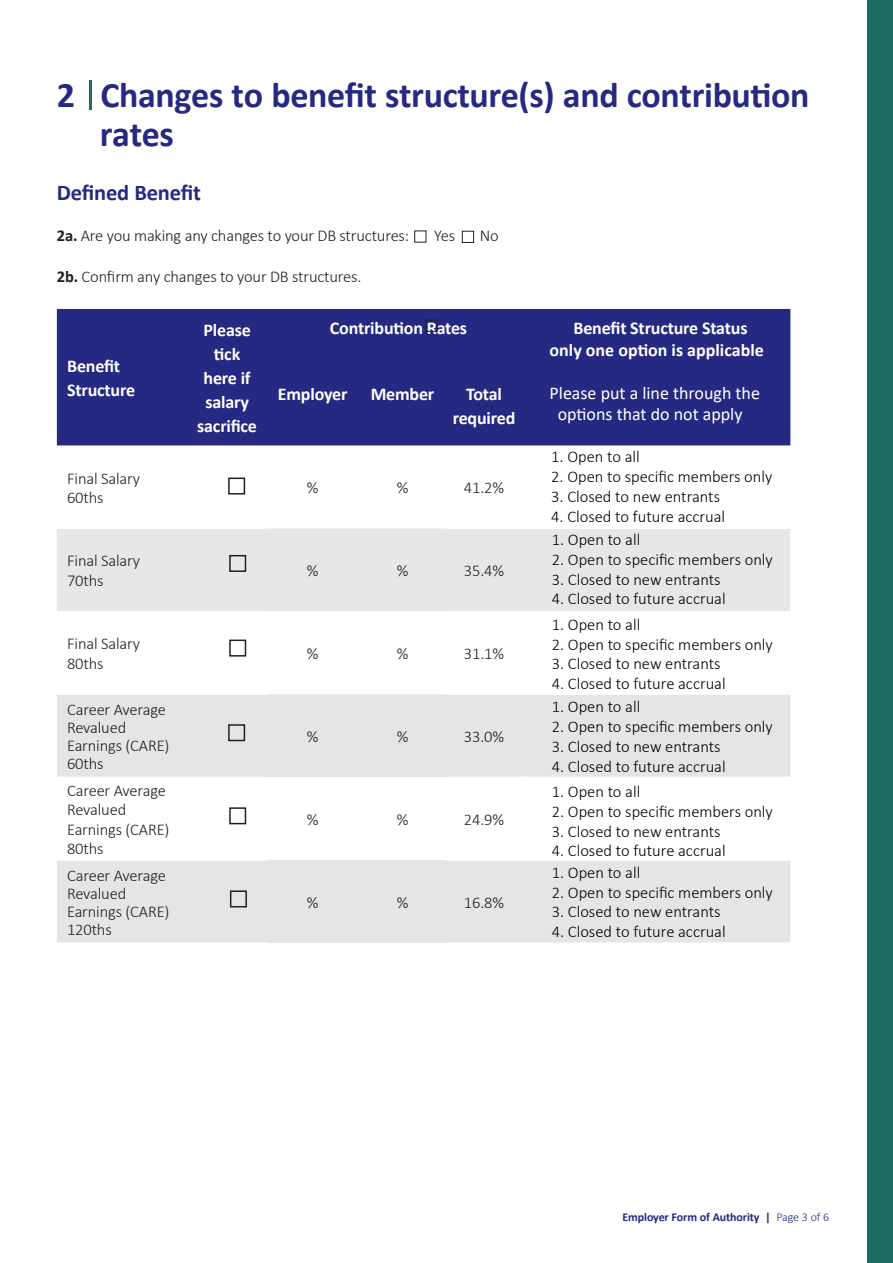
<style>
.page{position:relative;width:893px;height:1263px;background:#fff}
.page>*{position:absolute;margin:0;border:0;box-sizing:border-box;transform-origin:0 0}
.Intro_text{font:700 36px/39px "Calibri";letter-spacing:-.01em;color:#252982}
.Intro_text-2{font:700 22.5px "Calibri";letter-spacing:-.01em;color:#252982}
.t1{font:700 18px/24px "Calibri";letter-spacing:-.01em;color:#fff;text-align:center}
.t2{font:18px "Calibri";color:#fff}
.t3{font:300 16.5px "Calibri";color:#000001}
.t4{font:300 16.5px/18px "Calibri";letter-spacing:-.01em;color:#231f20}
.t5{font:700 12px "Calibri";letter-spacing:-.01em;color:#252982}
.s1{font-weight:700}
.s2{font-weight:300}
</style>
<div class="page">
<div style="left:867px;top:0;width:26px;height:1263px;background:#1e6d62"></div>
<div style="left:57px;top:309px;width:733px;height:137px;background:#252982"></div>
<div style="left:57px;top:528px;width:733px;height:83px;background:#e6e7e9"></div>
<div style="left:57px;top:694px;width:733px;height:83px;background:#e5e5e5"></div>
<div style="left:57px;top:860px;width:733px;height:83px;background:#e5e5e5"></div>
<svg style="left:57px;top:528px;width:210px;height:1px"></svg>
<svg style="left:57px;top:694px;width:210px;height:1px"></svg>
<svg style="left:57px;top:860px;width:210px;height:1px"></svg>
<svg style="left:57px;top:942px;width:210px;height:1px"></svg>
<svg style="left:446px;top:528px;width:344px;height:1px"></svg>
<svg style="left:446px;top:694px;width:344px;height:1px"></svg>
<svg style="left:446px;top:860px;width:344px;height:1px"></svg>
<svg style="left:446px;top:942px;width:344px;height:1px"></svg>
<div style="left:426px;top:320px;width:12px;height:12px;border:1px solid #231f20"></div>
<div style="left:462px;top:231px;width:12px;height:12px;border:1px solid #231f20"></div>
<div style="left:229px;top:807px;width:17px;height:17px;border:2px solid #231f20"></div>
<div style="left:228px;top:724px;width:17px;height:17px;border:2px solid #231f20"></div>
<div style="left:229px;top:639px;width:17px;height:18px;border:2px solid #231f20"></div>
<div style="left:228px;top:477px;width:17px;height:18px;border:2px solid #231f20"></div>
<div style="left:230px;top:890px;width:17px;height:17px;border:2px solid #231f20"></div>
<div style="left:229px;top:555px;width:17px;height:17px;border:2px solid #231f20"></div>
<div style="left:414px;top:230px;width:12px;height:13px;border:1px solid #231f20"></div>
<hr style="left:89px;top:80px;width:2px;height:30px;background:#1e6d62">
<p class="Intro_text" style="left:100px;top:75px;width:711px;text-indent:-43px">2 Changes to benefit structure(s) and contribution rates</p>
<p class="Intro_text-2" style="left:57px;top:177px;width:145px">Defined Benefit</p>
<p class="t4" style="left:57px;top:226px;width:354px"><span class="s1">2a.</span> Are you making any changes to your DB structures:</p>
<p class="t4" style="left:434px;top:226px;width:23px">Yes</p>
<p class="t4" style="left:480px;top:226px;width:20px">No</p>
<p class="t4" style="left:57px;top:267px;width:306px"><span class="s1">2b.</span> Confirm any changes to your DB structures.</p>
<p class="t1" style="left:67px;top:354px;width:70px;text-align:left">Benefit<br>Structure</p>
<p class="t4" style="left:67px;top:469px;width:74px">Final Salary</p>
<p class="t4" style="left:67px;top:488px;width:38px">60ths</p>
<p class="t4" style="left:67px;top:552px;width:74px">Final Salary</p>
<p class="t4" style="left:67px;top:571px;width:38px">70ths</p>
<p class="t1" style="left:203px;top:318px;width:49px">Please tick here if</p>
<p class="t1" style="left:205px;top:390px;width:45px">salary</p>
<p class="t1" style="left:197px;top:414px;width:61px">sacrifice</p>
<p class="t1" style="left:330px;top:316px;width:139px">Contribution Rates</p>
<p class="t1" style="left:573px;top:316px;width:176px">Benefit Structure Status</p>
<p class="t1" style="left:278px;top:381px;width:71px">Employer</p>
<p class="t1" style="left:371px;top:381px;width:65px">Member</p>
<p class="t1" style="left:453px;top:381px;width:64px">Total required</p>
<p class="t4" style="left:307px;top:479px;width:13px">%</p>
<p class="t4" style="left:397px;top:479px;width:13px">%</p>
<p class="t4" style="left:464px;top:479px;width:42px">41.2%</p>
<p class="t4" style="left:307px;top:561px;width:13px">%</p>
<p class="t4" style="left:397px;top:561px;width:13px">%</p>
<p class="t4" style="left:464px;top:561px;width:42px">35.4%</p>
<p class="t1" style="left:550px;top:337px;width:216px">only one option is applicable</p>
<p class="t2" style="left:550px;top:380px;width:212px">Please put a line through the</p>
<p class="t2" style="left:558px;top:402px;width:186px">options that do not apply</p>
<p class="t3" style="left:551px;top:447px;width:90px">1. Open to all</p>
<p class="t3" style="left:551px;top:466px;width:223px">2. Open to specific members only</p>
<p class="t3" style="left:551px;top:486px;width:170px">3. Closed to new entrants</p>
<p class="t3" style="left:551px;top:506px;width:175px">4. Closed to future accrual</p>
<p class="t3" style="left:552px;top:529px;width:90px">1. Open to all</p>
<p class="t3" style="left:552px;top:549px;width:223px">2. Open to specific members only</p>
<p class="t3" style="left:552px;top:569px;width:170px">3. Closed to new entrants</p>
<p class="t3" style="left:552px;top:589px;width:175px">4. Closed to future accrual</p>
<p class="t4" style="left:67px;top:634px;width:74px;line-height:19.5px">Final Salary<br>80ths</p>
<p class="t4" style="left:307px;top:644px;width:13px">%</p>
<p class="t4" style="left:397px;top:644px;width:13px">%</p>
<p class="t4" style="left:464px;top:644px;width:42px">31.1%</p>
<p class="t4" style="left:67px;top:700px;width:104px">Career Average<br>Revalued<br>Earnings (CARE)<br>60ths</p>
<p class="t4" style="left:307px;top:727px;width:13px">%</p>
<p class="t4" style="left:397px;top:727px;width:13px">%</p>
<p class="t4" style="left:464px;top:727px;width:42px">33.0%</p>
<p class="t4" style="left:67px;top:780px;width:104px;line-height:19.5px">Career Average<br>Revalued<br>Earnings (CARE)<br>80ths</p>
<p class="t4" style="left:67px;top:866px;width:104px">Career Average<br>Revalued<br>Earnings (CARE)<br>120ths</p>
<p class="t4" style="left:307px;top:810px;width:13px">%</p>
<p class="t4" style="left:397px;top:810px;width:13px">%</p>
<p class="t4" style="left:464px;top:810px;width:42px">24.9%</p>
<p class="t4" style="left:307px;top:893px;width:13px">%</p>
<p class="t4" style="left:397px;top:893px;width:13px">%</p>
<p class="t4" style="left:464px;top:893px;width:42px">16.8%</p>
<p class="t3" style="left:552px;top:614px;width:90px">1. Open to all</p>
<p class="t3" style="left:552px;top:634px;width:223px">2. Open to specific members only</p>
<p class="t3" style="left:552px;top:654px;width:170px">3. Closed to new entrants</p>
<p class="t3" style="left:552px;top:673px;width:175px">4. Closed to future accrual</p>
<p class="t3" style="left:552px;top:697px;width:90px">1. Open to all</p>
<p class="t3" style="left:552px;top:716px;width:223px">2. Open to specific members only</p>
<p class="t3" style="left:552px;top:736px;width:170px">3. Closed to new entrants</p>
<p class="t3" style="left:552px;top:756px;width:175px">4. Closed to future accrual</p>
<p class="t3" style="left:552px;top:781px;width:90px">1. Open to all</p>
<p class="t3" style="left:552px;top:801px;width:223px">2. Open to specific members only</p>
<p class="t3" style="left:552px;top:821px;width:170px">3. Closed to new entrants</p>
<p class="t3" style="left:552px;top:841px;width:175px">4. Closed to future accrual</p>
<p class="t3" style="left:552px;top:862px;width:90px">1. Open to all</p>
<p class="t3" style="left:552px;top:882px;width:223px">2. Open to specific members only</p>
<p class="t3" style="left:552px;top:902px;width:170px">3. Closed to new entrants</p>
<p class="t3" style="left:552px;top:921px;width:175px">4. Closed to future accrual</p>
<p class="t5" style="left:622px;top:1208px;width:208px">Employer Form of Authority | <span class="s2">Page 3 of 6</span></p>
</div>
